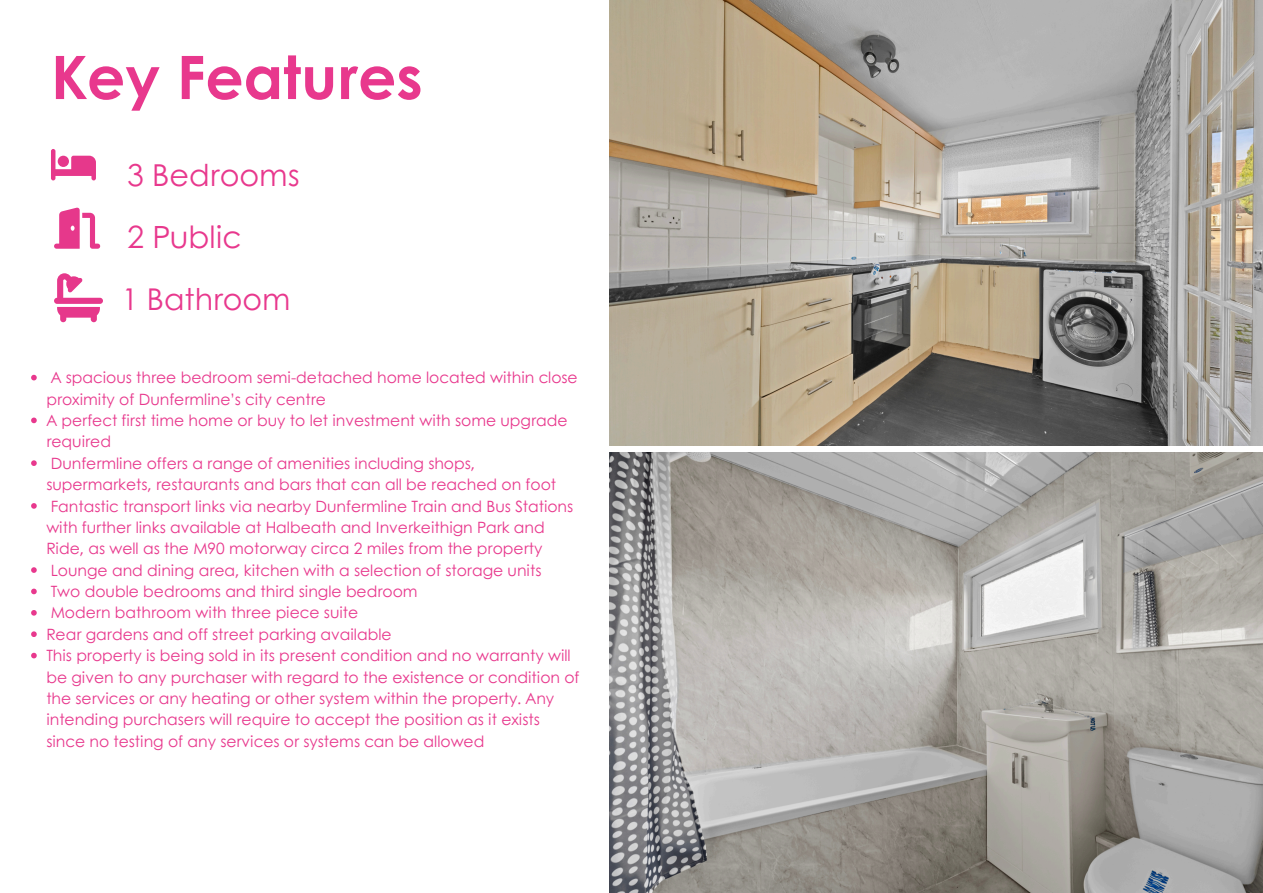
<style>
.page{position:relative;width:1263px;height:893px;background:#fff}
.page>*{position:absolute;margin:0;border:0;box-sizing:border-box;transform-origin:0 0}
.t1{font:700 60px "Century Gothic";color:#e8388d}
.t2{font:30.6px "Century Gothic";color:#e8388d}
.t3{font:30.22px "Century Gothic";color:#e8388d}
.t4{font:30px "Century Gothic";color:#e8388d}
.t5{font:15.6px/21.4px "Century Gothic";color:#e8388d}
</style>
<div class="page">
<svg style="left:54px;top:273px;width:49px;height:49px"></svg>
<svg style="left:51px;top:149px;width:45px;height:31px"></svg>
<svg style="left:54px;top:208px;width:46px;height:41px"></svg>
<svg style="left:31px;top:375px;width:6px;height:5px"></svg>
<svg style="left:31px;top:417px;width:6px;height:6px"></svg>
<svg style="left:31px;top:460px;width:6px;height:6px"></svg>
<svg style="left:31px;top:503px;width:6px;height:6px"></svg>
<svg style="left:31px;top:567px;width:6px;height:6px"></svg>
<svg style="left:31px;top:588px;width:6px;height:6px"></svg>
<svg style="left:31px;top:610px;width:6px;height:5px"></svg>
<svg style="left:31px;top:631px;width:6px;height:6px"></svg>
<svg style="left:31px;top:653px;width:6px;height:5px"></svg>
<img style="left:610px;top:452px;width:652px;height:441px">
<img style="left:610px;top:0;width:652px;height:445px">
<h1 class="t1" style="left:51px;top:32px;width:373px">Key Features</h1>
<p class="t3" style="left:127px;top:152px;width:174px">3 Bedrooms</p>
<p class="t2" style="left:127px;top:214px;width:116px">2 Public</p>
<h2 class="t4" style="left:122px;top:276px;width:170px">1 Bathroom</h2>
<h2 class="t5" style="left:46px;top:366px;width:533px">A spacious three bedroom semi-detached home located within close proximity of Dunfermline’s city centre</h2>
<p class="t5" style="left:46px;top:409px;width:523px">A perfect first time home or buy to let investment with some upgrade required</p>
<h2 class="t5" style="left:46px;top:452px;width:511px">Dunfermline offers a range of amenities including shops, supermarkets, restaurants and bars that can all be reached on foot</h2>
<p class="t5" style="left:46px;top:494px;width:528px">Fantastic transport links via nearby Dunfermline Train and Bus Stations with further links available at Halbeath and Inverkeithign Park and<br>Ride, as well as the M90 motorway circa 2 miles from the property</p>
<p class="t5" style="left:51px;top:558px;width:492px">Lounge and dining area, kitchen with a selection of storage units</p>
<p class="t5" style="left:51px;top:580px;width:368px">Two double bedrooms and third single bedroom</p>
<p class="t5" style="left:51px;top:601px;width:309px">Modern bathroom with three piece suite</p>
<p class="t5" style="left:46px;top:623px;width:347px">Rear gardens and off street parking available</p>
<p class="t5" style="left:46px;top:644px;width:535px">This property is being sold in its present condition and no warranty will be given to any purchaser with regard to the existence or condition of the services or any heating or other system within the property. Any intending purchasers will require to accept the position as it exists since no testing of any services or systems can be allowed</p>
</div>
